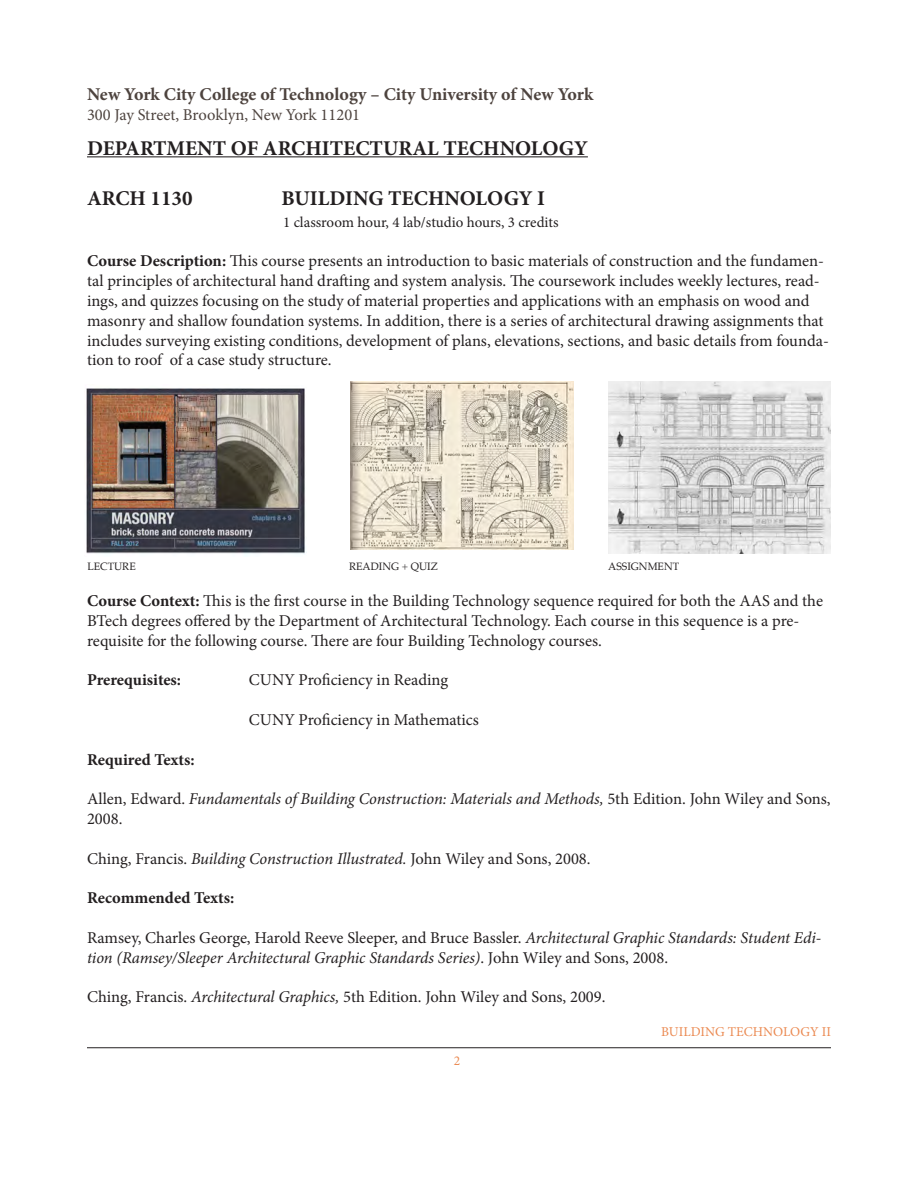
<style>
.page{position:relative;width:918px;height:1188px;background:#fff}
.page>*{position:absolute;margin:0;border:0;box-sizing:border-box;transform-origin:0 0}
.t1{font:700 21px "Minion Pro";color:#231f20}
.t2{font:700 18px "Minion Pro";color:#4d433e}
.t3{font:16.5px/19.8px "Minion Pro";color:#231f20}
.t4{font:italic 16.5px/19.8px "Minion Pro";letter-spacing:-.01em;color:#231f20}
.t5{font:700 16.5px "Minion Pro";color:#231f20}
.t6{font:16.5px "Minion Pro";color:#4d433e}
.t7{font:15px "Minion Pro";letter-spacing:-.005em;color:#231f20}
.t8{font:13.5px "Minion Pro";color:#eb8a52}
.t9{font:10.5px "Palatino";color:#231f20}
.s1{font-weight:700}
.s2{font-style:normal}
.s3{font-style:italic}
</style>
<div class="page">
<hr style="left:87px;top:1047px;width:744px;height:1px;background:#231f20">
<hr style="left:87px;top:156px;width:501px;height:1px;background:#231f20">
<img style="left:86px;top:388px;width:221px;height:167px">
<img style="left:351px;top:381px;width:222px;height:169px">
<img style="left:608px;top:381px;width:223px;height:172px">
<p class="t2" style="left:87px;top:82px;width:508px">New York City College of Technology – City University of New York</p>
<p class="t6" style="left:87px;top:104px;width:275px">300 Jay Street, Brooklyn, New York 11201</p>
<p class="t1" style="left:87px;top:133px;width:502px">DEPARTMENT OF ARCHITECTURAL TECHNOLOGY</p>
<p class="t1" style="left:87px;top:184px;width:107px">ARCH 1130</p>
<p class="t1" style="left:282px;top:184px;width:265px">BUILDING TECHNOLOGY I</p>
<p class="t7" style="left:283px;top:212px;width:277px">1 classroom hour, 4 lab/studio hours, 3 credits</p>
<p class="t3" style="left:87px;top:251px;width:743px"><span class="s1">Course Description:</span> This course presents an introduction to basic materials of construction and the fundamen&shy;tal principles of architectural hand drafting and system analysis. The coursework includes weekly lectures, read&shy;ings, and quizzes focusing on the study of material properties and applications with an emphasis on wood and masonry and shallow foundation systems. In addition, there is a series of architectural drawing assignments that includes surveying existing conditions, development of plans, elevations, sections, and basic details from founda&shy;tion to roof of a case study structure.</p>
<p class="t9" style="left:87px;top:557px;width:50px">LECTURE</p>
<p class="t9" style="left:349px;top:557px;width:90px">READING + QUIZ</p>
<p class="t9" style="left:608px;top:557px;width:72px">ASSIGNMENT</p>
<p class="t3" style="left:87px;top:591px;width:738px"><span class="s1">Course Context:</span> This is the first course in the Building Technology sequence required for both the AAS and the<br>BTech degrees offered by the Department of Architectural Technology. Each course in this sequence is a pre&shy;requisite for the following course. There are four Building Technology courses.</p>
<p class="t5" style="left:87px;top:669px;width:96px">Prerequisites:</p>
<p class="t3" style="left:249px;top:670px;width:201px">CUNY Proficiency in Reading</p>
<p class="t3" style="left:249px;top:710px;width:232px">CUNY Proficiency in Mathematics</p>
<p class="t5" style="left:87px;top:748px;width:109px">Required Texts:</p>
<p class="t4" style="left:87px;top:789px;width:745px"><span class="s2">Allen, Edward.</span> Fundamentals of Building Construction: Materials and Methods, <span class="s2">5th Edition. John Wiley and Sons,<br>2008.</span></p>
<p class="t3" style="left:87px;top:849px;width:505px">Ching, Francis. <span class="s3">Building Construction Illustrated.</span> John Wiley and Sons, 2008.</p>
<p class="t5" style="left:87px;top:886px;width:149px">Recommended Texts:</p>
<p class="t4" style="left:87px;top:928px;width:736px"><span class="s2">Ramsey, Charles George, Harold Reeve Sleeper, and Bruce Bassler.</span> Architectural Graphic Standards: Student Edi&shy;tion (Ramsey/Sleeper Architectural Graphic Standards Series)<span class="s2">. John Wiley and Sons, 2008.</span></p>
<p class="t3" style="left:87px;top:987px;width:520px">Ching, Francis. <span class="s3">Architectural Graphics,</span> 5th Edition. John Wiley and Sons, 2009.</p>
<p class="t8" style="left:454px;top:1051px;width:8px">2</p>
<p class="t8" style="left:661px;top:1022px;width:171px">BUILDING TECHNOLOGY II</p>
</div>
